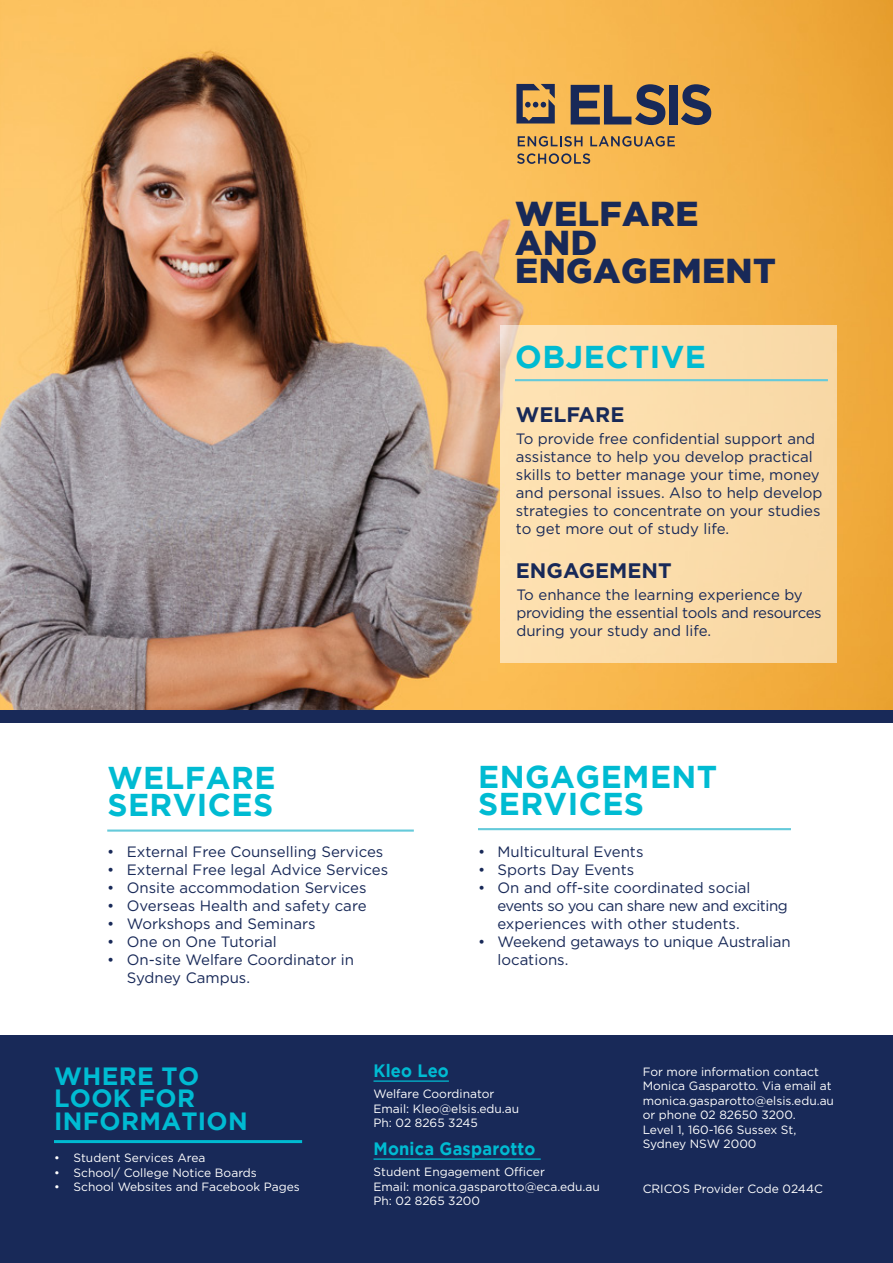
<style>
.page{position:relative;width:893px;height:1263px;background:#fff}
.page>*{position:absolute;margin:0;border:0;box-sizing:border-box;transform-origin:0 0}
.t1{font:900 34.5px/28.5px "Gotham";letter-spacing:.015em;color:#182958}
.t2{font:700 31.5px/27px "Gotham";letter-spacing:.015em;color:#00bbd2}
.t3{font:700 24.9px/22.5px "Gotham";letter-spacing:.015em;color:#00bbd2}
.t4{font:700 21px "Gotham";color:#182958}
.t5{font:700 17.85px "Gotham";letter-spacing:.01em;color:#00bbd2;scale:.92 1}
.t6{font:15px/18px "Gotham";color:#182958}
.t7{font:12px/14.4px "Gotham";color:#fff}
</style>
<div class="page">
<img style="left:0;top:0;width:893px;height:710px">
<div style="left:500px;top:325px;width:337px;height:338px;background:#fbddac"></div>
<hr style="left:107px;top:829px;width:307px;height:3px;background:#65cada">
<hr style="left:478px;top:828px;width:313px;height:2px;background:#65cada">
<hr style="left:515px;top:379px;width:313px;height:2px;background:#65cada">
<div style="left:0;top:710px;width:893px;height:13px;background:#182958"></div>
<div style="left:0;top:1035px;width:893px;height:228px;background:#182958"></div>
<hr style="left:54px;top:1140px;width:248px;height:3px;background:#00bbd2">
<hr style="left:374px;top:1080px;width:75px;height:2px;background:#00bbd2">
<hr style="left:374px;top:1158px;width:167px;height:2px;background:#00bbd2">
<svg style="left:518px;top:136px;width:64px;height:11px"></svg>
<svg style="left:590px;top:136px;width:85px;height:11px"></svg>
<svg style="left:517px;top:153px;width:73px;height:11px"></svg>
<svg style="left:571px;top:84px;width:94px;height:41px"></svg>
<div style="left:669px;top:85px;width:8px;height:39px;background:#182958"></div>
<svg style="left:681px;top:84px;width:30px;height:41px"></svg>
<svg style="left:516px;top:84px;width:39px;height:39px"></svg>
<h1 class="t1" style="left:515px;top:199px;width:262px">WELFARE<br>AND<br>ENGAGEMENT</h1>
<h2 class="t2" style="left:515px;top:343px;width:192px">OBJECTIVE</h2>
<h3 class="t4" style="left:516px;top:402px;width:110px">WELFARE</h3>
<p class="t6" style="left:516px;top:430px;width:308px">To provide free confidential support and assistance to help you develop practical skills to better manage your time, money and personal issues. Also to help develop strategies to concentrate on your studies to get more out of study life.</p>
<h3 class="t4" style="left:516px;top:558px;width:157px">ENGAGEMENT</h3>
<p class="t6" style="left:516px;top:586px;width:307px">To enhance the learning experience by providing the essential tools and resources during your study and life.</p>
<h2 class="t2" style="left:107px;top:764px;width:170px">WELFARE<br>SERVICES</h2>
<h2 class="t2" style="left:478px;top:762px;width:241px">ENGAGEMENT<br>SERVICES</h2>
<p class="t6" style="left:107px;top:842px;width:278px">• External Free Counselling Services</p>
<p class="t6" style="left:107px;top:860px;width:282px">• External Free legal Advice Services</p>
<p class="t6" style="left:107px;top:878px;width:261px">• Onsite accommodation Services</p>
<p class="t6" style="left:107px;top:896px;width:261px">• Overseas Health and safety care</p>
<p class="t6" style="left:107px;top:914px;width:210px">• Workshops and Seminars</p>
<p class="t6" style="left:107px;top:932px;width:171px">• One on One Tutorial</p>
<p class="t6" style="left:127px;top:950px;width:229px;text-indent:-20px">• On-site Welfare Coordinator in<br>Sydney Campus.</p>
<p class="t6" style="left:478px;top:842px;width:167px">• Multicultural Events</p>
<p class="t6" style="left:478px;top:860px;width:158px">• Sports Day Events</p>
<p class="t6" style="left:497px;top:878px;width:292px;text-indent:-20px">• On and off-site coordinated social events so you can share new and exciting experiences with other students.</p>
<p class="t6" style="left:497px;top:932px;width:295px;text-indent:-20px">• Weekend getaways to unique Australian locations.</p>
<h3 class="t3" style="left:54px;top:1064px;width:195px">WHERE TO<br>LOOK FOR<br>INFORMATION</h3>
<p class="t7" style="left:54px;top:1150px;width:153px">• Student Services Area</p>
<p class="t7" style="left:54px;top:1165px;width:204px">• School/ College Notice Boards</p>
<p class="t7" style="left:54px;top:1179px;width:247px">• School Websites and Facebook Pages</p>
<p class="t5" style="left:374px;top:1061px;width:83px">Kleo Leo</p>
<p class="t7" style="left:374px;top:1086px;width:147px">Welfare Coordinator<br>Email: Kleo@elsis.edu.au<br>Ph: 02 8265 3245</p>
<p class="t5" style="left:374px;top:1139px;width:178px">Monica Gasparotto</p>
<p class="t7" style="left:374px;top:1164px;width:228px">Student Engagement Officer<br>Email: monica.gasparotto@eca.edu.au<br>Ph: 02 8265 3200</p>
<p class="t7" style="left:643px;top:1064px;width:193px">For more information contact<br>Monica Gasparotto. Via email at monica.gasparotto@elsis.edu.au or phone 02 82650 3200.<br>Level 1, 160-166 Sussex St,<br>Sydney NSW 2000</p>
<p class="t7" style="left:643px;top:1181px;width:182px">CRICOS Provider Code 0244C</p>
</div>
